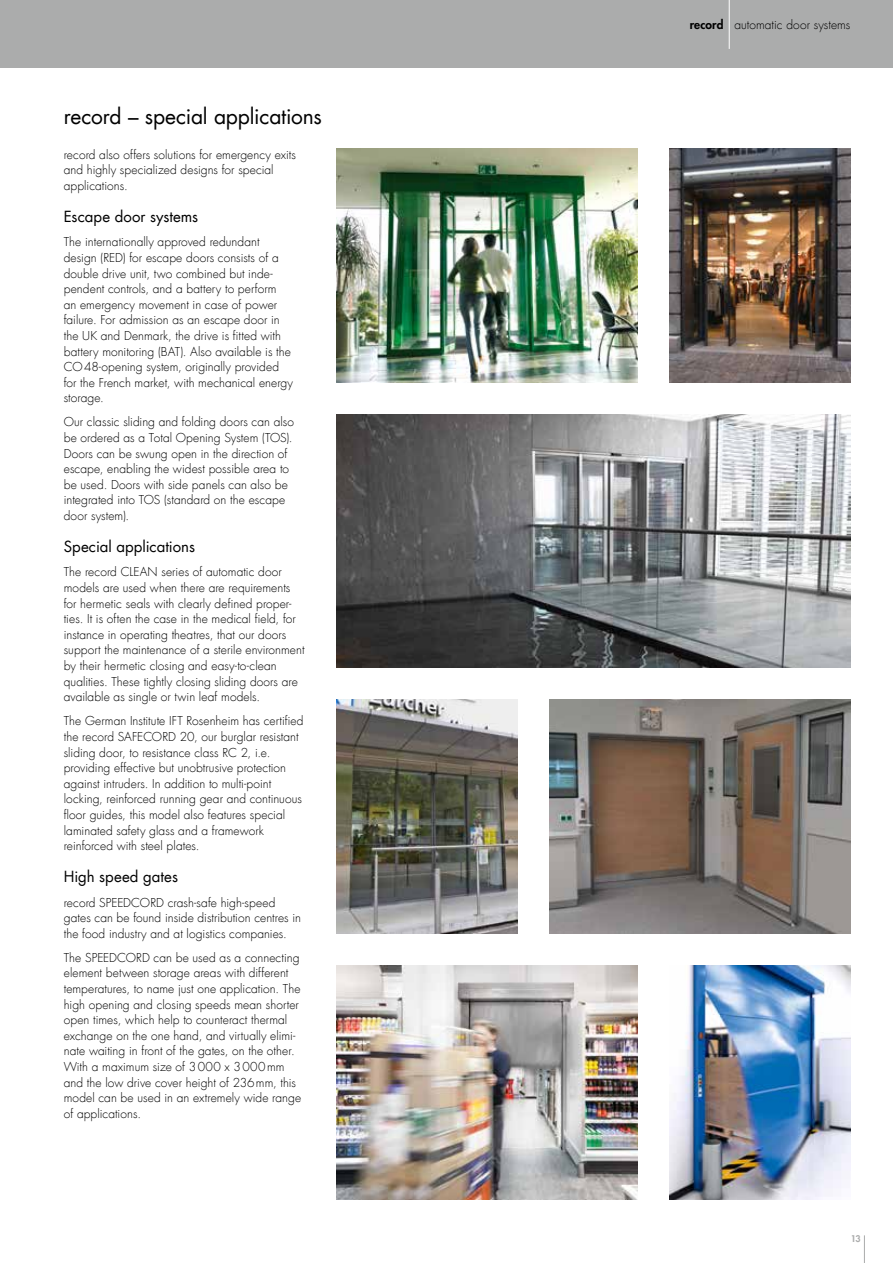
<style>
.page{position:relative;width:893px;height:1263px;background:#fff}
.page>*{position:absolute;margin:0;border:0;box-sizing:border-box;transform-origin:0 0}
.t1{font:21px "Futura Com";letter-spacing:-.01em;color:#000}
.t2{font:15px "Futura Com";color:#000}
.t3{font:300 12px/15.6px "Futura Com";letter-spacing:.005em;color:#000}
.t4{font:800 9px "Futura Std";color:#abacac}
.s1{font-family:"Futura Std";font-weight:800}
</style>
<div class="page">
<div style="left:0;top:0;width:893px;height:68px;background:#abacac"></div>
<svg style="left:864px;top:1235px;width:1px;height:28px"></svg>
<img style="left:337px;top:965px;width:301px;height:234px">
<img style="left:549px;top:699px;width:301px;height:234px">
<img style="left:337px;top:699px;width:180px;height:234px">
<img style="left:337px;top:149px;width:301px;height:234px">
<img style="left:337px;top:415px;width:513px;height:253px">
<img style="left:670px;top:149px;width:180px;height:234px">
<img style="left:670px;top:965px;width:180px;height:234px">
<hr style="left:729px;top:0;width:1px;height:49px;background:#fff">
<h1 class="t1" style="left:64px;top:102px;width:260px">record – special applications</h1>
<p class="t3" style="left:64px;top:147px;width:234px">record also offers solutions for emergency exits and highly specialized designs for special applications.</p>
<p class="t2" style="left:64px;top:206px;width:136px">Escape door systems</p>
<p class="t3" style="left:64px;top:234px;width:231px">The internationally approved redundant design (RED) for escape doors consists of a double drive unit, two combined but inde&shy;pendent controls, and a battery to perform<br>an emergency movement in case of power failure. For admission as an escape door in the UK and Denmark, the drive is fitted with battery monitoring (BAT). Also available is the CO48-opening system, originally provided for the French market, with mechanical energy storage.</p>
<p class="t3" style="left:64px;top:414px;width:232px">Our classic sliding and folding doors can also be ordered as a Total Opening System (TOS).<br>Doors can be swung open in the direction of escape, enabling the widest possible area to be used. Doors with side panels can also be integrated into TOS (standard on the escape door system).</p>
<p class="t2" style="left:64px;top:536px;width:133px">Special applications</p>
<p class="t3" style="left:64px;top:564px;width:242px">The record CLEAN series of automatic door models are used when there are requirements for hermetic seals with clearly defined proper&shy;ties. It is often the case in the medical field, for instance in operating theatres, that our doors support the maintenance of a sterile environment by their hermetic closing and easy-to-clean qualities. These tightly closing sliding doors are available as single or twin leaf models.</p>
<p class="t3" style="left:64px;top:713px;width:241px">The German Institute IFT Rosenheim has certified the record SAFECORD 20, our burglar resistant sliding door, to resistance class RC 2, i.e. providing effective but unobtrusive protection against intruders. In addition to multi-point locking, reinforced running gear and continuous floor guides, this model also features special laminated safety glass and a framework reinforced with steel plates.</p>
<p class="t2" style="left:64px;top:867px;width:116px">High speed gates</p>
<p class="t3" style="left:64px;top:894px;width:239px">record SPEEDCORD crash-safe high-speed gates can be found inside distribution centres in the food industry and at logistics companies.</p>
<p class="t3" style="left:64px;top:950px;width:239px">The SPEEDCORD can be used as a connecting element between storage areas with different temperatures, to name just one application. The high opening and closing speeds mean shorter open times, which help to counteract thermal exchange on the one hand, and virtually elimi&shy;nate waiting in front of the gates, on the other.<br>With a maximum size of 3000 x 3000mm and the low drive cover height of 236mm, this model can be used in an extremely wide range of applications.</p>
<p class="t3" style="left:690px;top:17px;width:162px"><span class="s1">record</span> automatic door systems</p>
<p class="t4" style="left:851px;top:1233px;width:11px">13</p>
</div>
